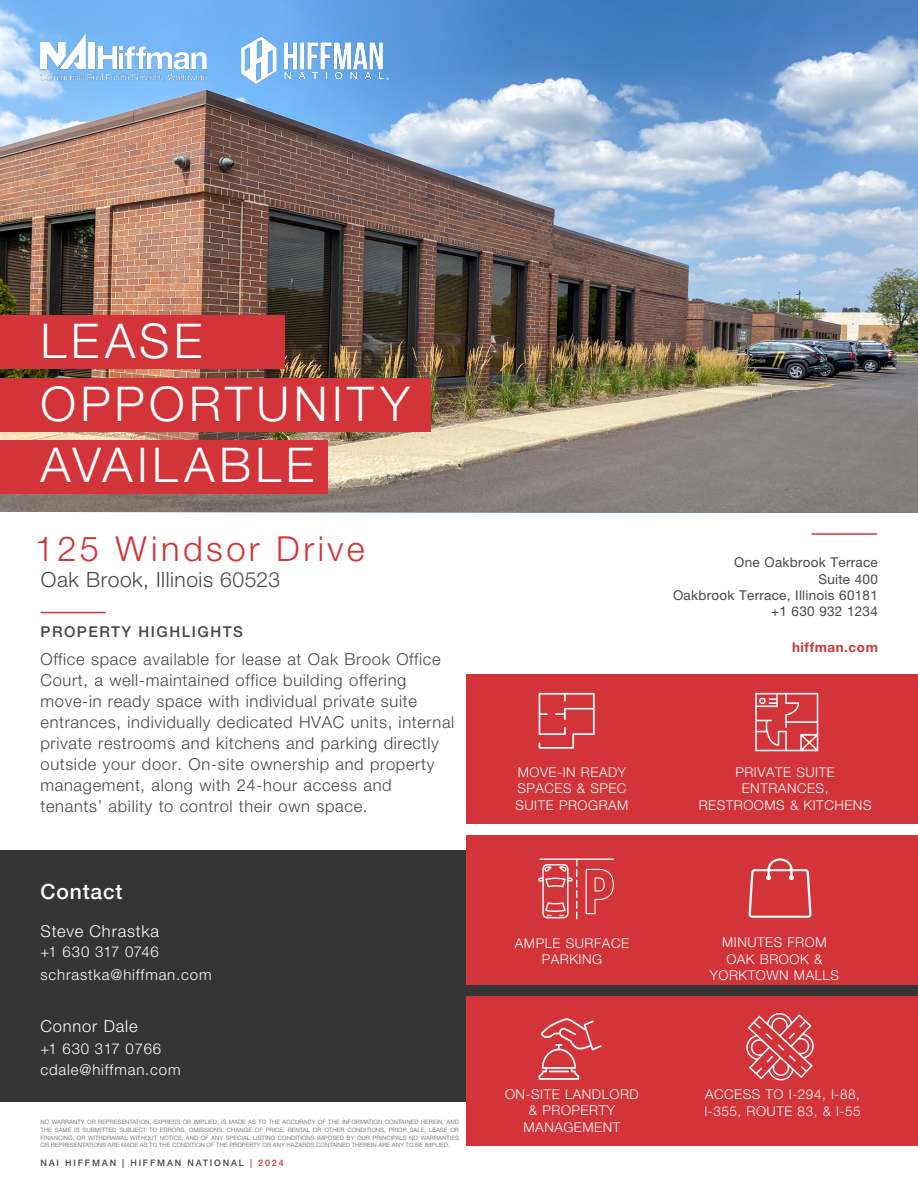
<style>
.page{position:relative;width:918px;height:1188px;background:#fff}
.page>*{position:absolute;margin:0;border:0;box-sizing:border-box;transform-origin:0 0}
.t1{font:300 48px "Helvetica Neue LT Std";letter-spacing:.095em;color:#fff}
.t2{font:300 34.5px "Helvetica Neue LT Std";letter-spacing:.1em;color:#d23439}
.t3{font:300 21px "Helvetica Neue LT Std";letter-spacing:.025em;color:#464748}
.t4{font:500 21px "Helvetica Neue LT Std";letter-spacing:.04em;color:#fff}
.Subhead{font:300 16.5px/21px "Helvetica Neue LT Std";letter-spacing:.04em;color:#464748}
.t5{font:300 16.5px "Helvetica Neue LT Std";letter-spacing:.05em;color:#fff}
.t6{font:300 15px/22.2px "Helvetica Neue LT Std";letter-spacing:.055em;color:#fff}
.t7{font:500 15px "Helvetica Neue LT Std";letter-spacing:.1em;color:#464748}
.Subhead-2{font:300 13.5px/16.5px "Helvetica Neue LT Std";letter-spacing:.04em;color:#fff;text-align:center}
.t8{font:13.5px "Helvetica Neue LT Std";letter-spacing:.02em;color:#464748}
.t9{font:700 13.5px "Helvetica Neue LT Std";letter-spacing:.04em;color:#d23439}
.t10{font:500 9px "Helvetica Neue LT Std";letter-spacing:.2em;color:#464748}
.t11{font:6px/7.9px "Helvetica Neue LT Std";color:#7c7e81;text-align:justify}
.s1{color:#d23439}
</style>
<div class="page">
<div style="left:0;top:850px;width:918px;height:252px;background:#363536"></div>
<div style="left:466px;top:674px;width:452px;height:150px;background:#d23439"></div>
<div style="left:466px;top:835px;width:452px;height:149px;background:#d23439"></div>
<div style="left:466px;top:997px;width:452px;height:149px;background:#d23439"></div>
<img style="left:0;top:0;width:918px;height:513px">
<div style="left:0;top:315px;width:284px;height:53px;background:#d23439"></div>
<div style="left:0;top:378px;width:431px;height:53px;background:#d23439"></div>
<div style="left:0;top:441px;width:327px;height:53px;background:#d23439"></div>
<hr style="left:40px;top:612px;width:66px;height:1px;background:#d23439">
<img style="left:40px;top:33px;width:349px;height:51px">
<hr style="left:812px;top:533px;width:65px;height:2px;background:#d23439">
<svg style="left:755px;top:693px;width:63px;height:58px"></svg>
<svg style="left:539px;top:693px;width:56px;height:56px"></svg>
<svg style="left:538px;top:859px;width:76px;height:60px"></svg>
<svg style="left:749px;top:858px;width:63px;height:60px"></svg>
<svg style="left:539px;top:1018px;width:63px;height:62px"></svg>
<svg style="left:746px;top:1013px;width:68px;height:68px"></svg>
<p class="t1" style="left:40px;top:311px;width:163px">LEASE</p>
<p class="t1" style="left:40px;top:374px;width:371px">OPPORTUNITY</p>
<p class="t1" style="left:40px;top:435px;width:275px">AVAILABLE</p>
<p class="t2" style="left:35px;top:527px;width:332px">125 Windsor Drive</p>
<p class="t3" style="left:41px;top:567px;width:241px">Oak Brook, Illinois 60523</p>
<p class="t7" style="left:40px;top:623px;width:204px">PROPERTY HIGHLIGHTS</p>
<p class="Subhead" style="left:40px;top:648px;width:415px">Office space available for lease at Oak Brook Office Court, a well-maintained office building offering move-in ready space with individual private suite entrances, individually dedicated HVAC units, internal private restrooms and kitchens and parking directly outside your door. On-site ownership and property management, along with 24-hour access and tenants’ ability to control their own space.</p>
<p class="t4" style="left:40px;top:879px;width:84px">Contact</p>
<p class="t5" style="left:40px;top:921px;width:120px">Steve Chrastka</p>
<p class="t6" style="left:40px;top:941px;width:173px">+1 630 317 0746 schrastka@hiffman.com</p>
<p class="t5" style="left:40px;top:1016px;width:99px">Connor Dale</p>
<p class="t6" style="left:40px;top:1038px;width:142px;line-height:21px">+1 630 317 0766 cdale@hiffman.com</p>
<p class="t11" style="left:40px;top:1118px;width:420px">NO WARRANTY OR REPRESENTATION, EXPRESS OR IMPLIED, IS MADE AS TO THE ACCURACY OF THE INFORMATION CONTAINED HEREIN, AND THE SAME IS SUBMITTED SUBJECT TO ERRORS, OMISSIONS, CHANGE OF PRICE, RENTAL OR OTHER CONDITIONS, PRIOR SALE, LEASE OR FINANCING, OR WITHDRAWAL WITHOUT NOTICE, AND OF ANY SPECIAL LISTING CONDITIONS IMPOSED BY OUR PRINCIPALS NO WARRANTIES OR REPRESENTATIONS ARE MADE AS TO THE CONDITION OF THE PROPERTY OR ANY HAZARDS CONTAINED THEREIN ARE ANY TO BE IMPLIED.</p>
<h3 class="t10" style="left:40px;top:1158px;width:245px">NAI HIFFMAN | HIFFMAN NATIONAL <span class="s1">| 2024</span></h3>
<p class="Subhead-2" style="left:515px;top:763px;width:115px;text-align:left">MOVE-IN READY<br>SPACES &amp; SPEC<br>SUITE PROGRAM</p>
<p class="t8" style="left:734px;top:555px;width:145px">One Oakbrook Terrace</p>
<p class="t8" style="left:818px;top:571px;width:61px">Suite 400</p>
<p class="t8" style="left:673px;top:587px;width:206px">Oakbrook Terrace, Illinois 60181</p>
<p class="t8" style="left:771px;top:604px;width:108px">+1 630 932 1234</p>
<p class="t9" style="left:792px;top:639px;width:87px">hiffman.com</p>
<p class="Subhead-2" style="left:699px;top:763px;width:174px">PRIVATE SUITE<br>ENTRANCES,<br>RESTROOMS &amp; KITCHENS</p>
<p class="Subhead-2" style="left:515px;top:934px;width:116px">AMPLE SURFACE<br>PARKING</p>
<p class="Subhead-2" style="left:505px;top:1086px;width:135px">ON-SITE LANDLORD &amp; PROPERTY<br>MANAGEMENT</p>
<p class="Subhead-2" style="left:710px;top:934px;width:131px">MINUTES FROM<br>OAK BROOK &amp;<br>YORKTOWN MALLS</p>
<p class="Subhead-2" style="left:704px;top:1086px;width:158px;text-align:left">ACCESS TO I-294, I-88,<br>I-355, ROUTE 83, &amp; I-55</p>
</div>
